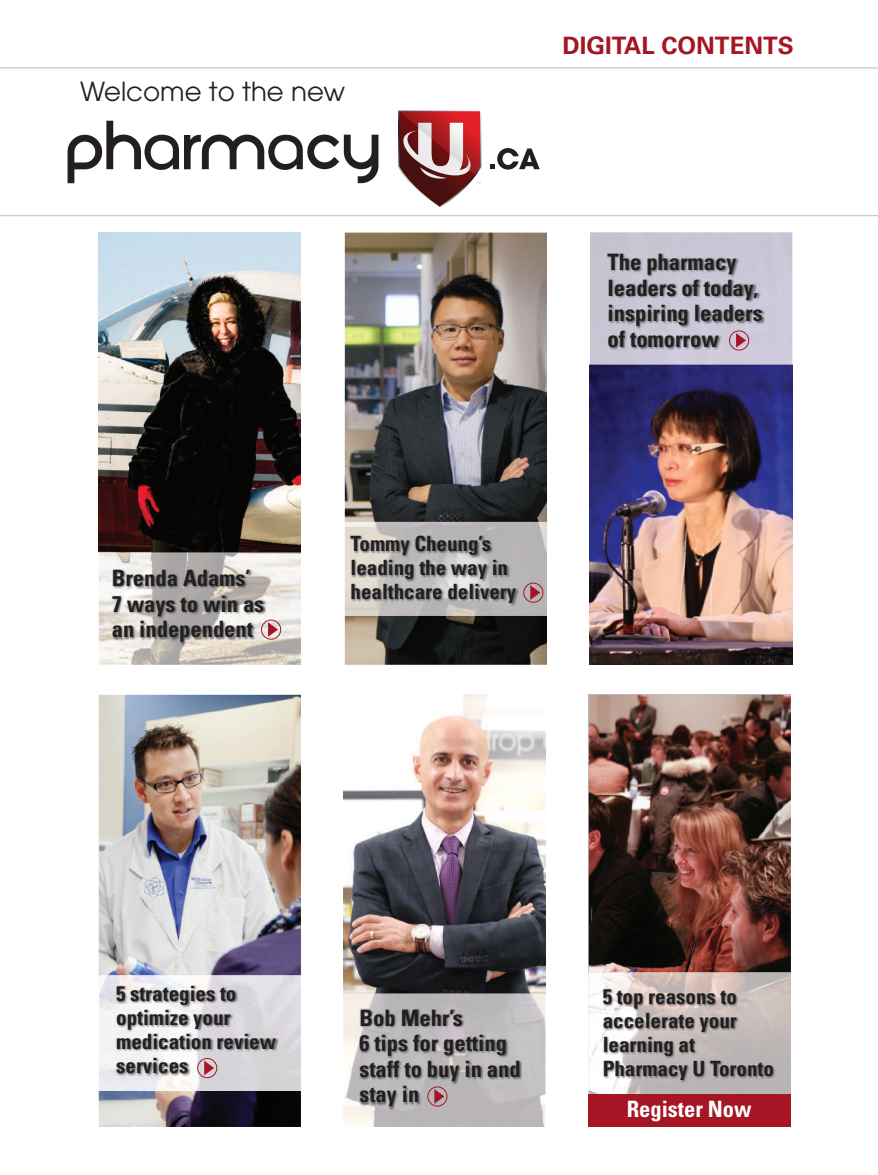
<style>
.page{position:relative;width:878px;height:1175px;background:#fff}
.page>*{position:absolute;margin:0;border:0;box-sizing:border-box;transform-origin:0 0}
.t1{font:26.1px "Avant Garde";color:#231f20}
.t2{font:700 24px "Univers LT Std";color:#a51624}
.t3{font:700 condensed 22.5px/25.5px "Univers LT Std";color:#231f20}
.t4{font:700 condensed 22.5px "Univers LT Std";color:#fff}
.t5{font:700 condensed 21px/24px "Univers LT Std";color:#231f20}
</style>
<div class="page">
<img style="left:99px;top:694px;width:202px;height:432px">
<svg style="left:490px;top:148px;width:49px;height:22px"></svg>
<svg style="left:68px;top:121px;width:310px;height:62px"></svg>
<svg style="left:398px;top:110px;width:83px;height:98px"></svg>
<hr style="left:0;top:68px;width:878px;height:1px;background:#bcbdc0">
<hr style="left:0;top:215px;width:878px;height:1px;background:#bcbdc0">
<img style="left:345px;top:232px;width:202px;height:432px">
<img style="left:345px;top:522px;width:202px;height:93px">
<img style="left:350px;top:534px;width:169px;height:71px">
<svg style="left:530px;top:585px;width:10px;height:15px"></svg>
<div style="left:523px;top:582px;width:20px;height:20px;border:1px solid #a51624;border-radius:50%"></div>
<img style="left:99px;top:233px;width:202px;height:319px">
<svg style="left:98px;top:552px;width:203px;height:113px"></svg>
<div style="left:261px;top:619px;width:20px;height:20px;border:1px solid #a51624;border-radius:50%"></div>
<img style="left:588px;top:694px;width:202px;height:278px">
<svg style="left:588px;top:972px;width:203px;height:151px"></svg>
<div style="left:588px;top:1094px;width:202px;height:32px;background:#a51624"></div>
<img style="left:602px;top:988px;width:173px;height:94px">
<img style="left:343px;top:694px;width:202px;height:299px">
<svg style="left:343px;top:993px;width:203px;height:134px;background:#b7b4b5"></svg>
<div style="left:427px;top:1086px;width:20px;height:20px;border:1px solid #a51624;border-radius:50%"></div>
<img style="left:590px;top:364px;width:202px;height:300px">
<svg style="left:590px;top:232px;width:203px;height:132px;background:#bbb8c5"></svg>
<div style="left:729px;top:330px;width:20px;height:20px;border:1px solid #a51624;border-radius:50%"></div>
<svg style="left:99px;top:975px;width:202px;height:115px"></svg>
<div style="left:197px;top:1058px;width:20px;height:20px;border:1px solid #a51624;border-radius:50%"></div>
<p class="t1" style="left:80px;top:82px;width:266px">Welcome to the new</p>
<p class="t2" style="left:562px;top:36px;width:233px">DIGITAL CONTENTS</p>
<p class="t3" style="left:607px;top:251px;width:156px">The pharmacy leaders of today, inspiring leaders of tomorrow</p>
<p class="t3" style="left:112px;top:567px;width:154px">Brenda Adams’<br>7 ways to win as an independent</p>
<p class="t5" style="left:350px;top:533px;width:167px">Tommy Cheung’s leading the way in healthcare delivery</p>
<p class="t5" style="left:116px;top:983px;width:161px">5 strategies to optimize your medication review services</p>
<p class="t3" style="left:359px;top:1007px;width:163px">Bob Mehr’s<br>6 tips for getting staff to buy in and stay in</p>
<p class="t5" style="left:602px;top:986px;width:173px">5 top reasons to accelerate your learning at<br>Pharmacy U Toronto</p>
<p class="t4" style="left:626px;top:1100px;width:127px">Register Now</p>
</div>
